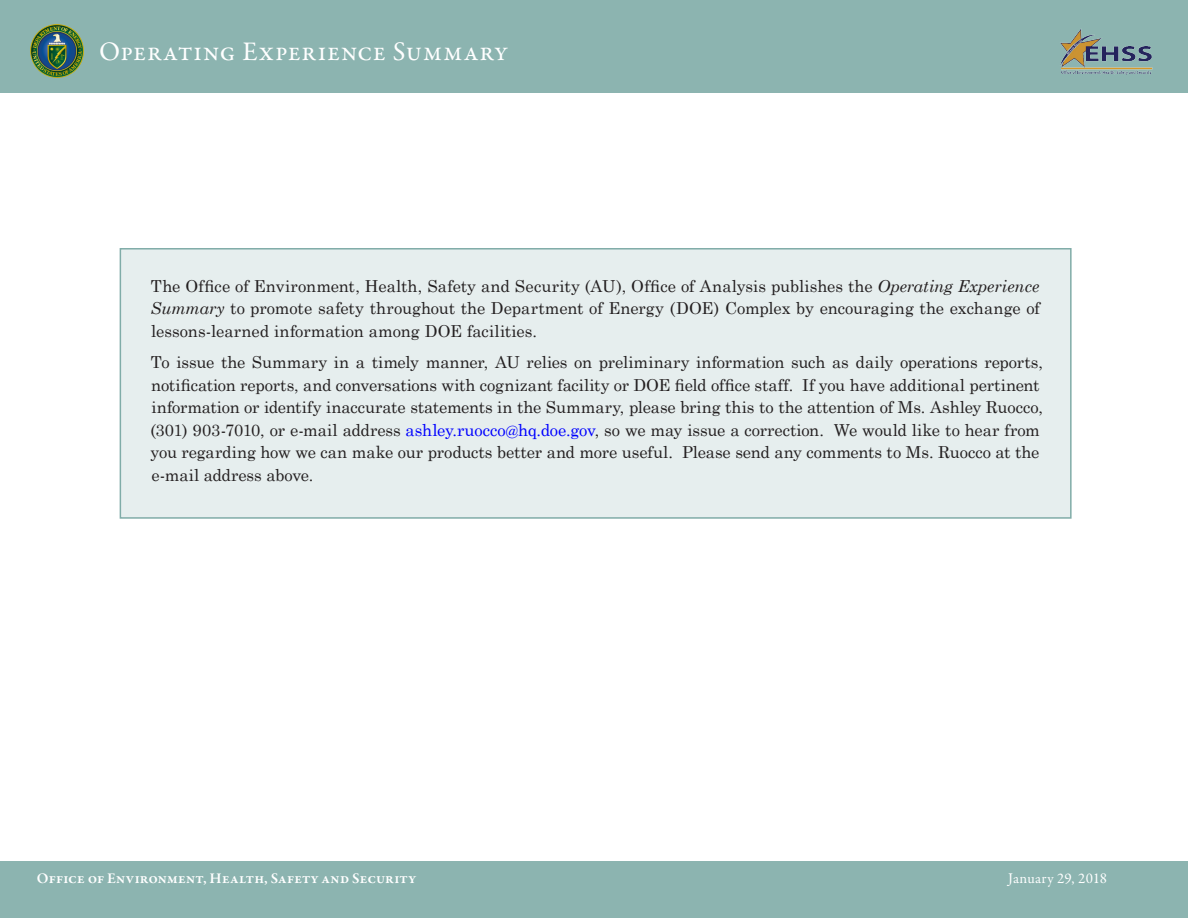
<style>
.page{position:relative;width:1188px;height:918px;background:#fff}
.page>*{position:absolute;margin:0;border:0;box-sizing:border-box;transform-origin:0 0}
.t1{font:27px "Garamond Premr Pro";letter-spacing:.02em;color:#fff}
.t2{font:16.5px/22.5px "Century Schoolbook";letter-spacing:-.005em;color:#231f20;text-align:justify}
.t3{font:600 15px "Garamond Premr Pro";letter-spacing:.015em;color:#fff}
.t4{font:15px "Garamond Premr Pro";letter-spacing:.015em;color:#fff}
.s1{font-style:italic}
.s2{color:#00f}
</style>
<div class="page">
<div style="left:0;top:0;width:1188px;height:92px;background:#8cb4b0"></div>
<div style="left:0;top:861px;width:1188px;height:57px;background:#8cb4b0"></div>
<img style="left:30px;top:24px;width:54px;height:54px">
<img style="left:1060px;top:29px;width:92px;height:45px">
<div style="left:120px;top:248px;width:952px;height:271px;background:#e6eeee;border:2px solid #80aca8"></div>
<h1 class="t1" style="left:99px;top:35px;width:411px">Operating Experience Summary</h1>
<p class="t2" style="left:151px;top:273px;width:891px">The Office of Environment, Health, Safety and Security (AU), Office of Analysis publishes the <span class="s1">Operating Experience Summary</span> to promote safety throughout the Department of Energy (DOE) Complex by encouraging the exchange of lessons-learned information among DOE facilities.</p>
<p class="t2" style="left:151px;top:349px;width:894px;text-align:left">To issue the Summary in a timely manner, AU relies on preliminary information such as daily operations reports, notification reports, and conversations with cognizant facility or DOE field office staff. If you have additional pertinent information or identify inaccurate statements in the Summary, please bring this to the attention of Ms. Ashley Ruocco, (301) 903-7010, or e-mail address <span class="s2">ashley.ruocco@hq.doe.gov</span>, so we may issue a correction. We would like to hear from you regarding how we can make our products better and more useful. Please send any comments to Ms. Ruocco at the e-mail address above.</p>
<p class="t3" style="left:37px;top:869px;width:381px">Office of Environment, Health, Safety and Security</p>
<p class="t4" style="left:1008px;top:869px;width:100px">January 29, 2018</p>
</div>
